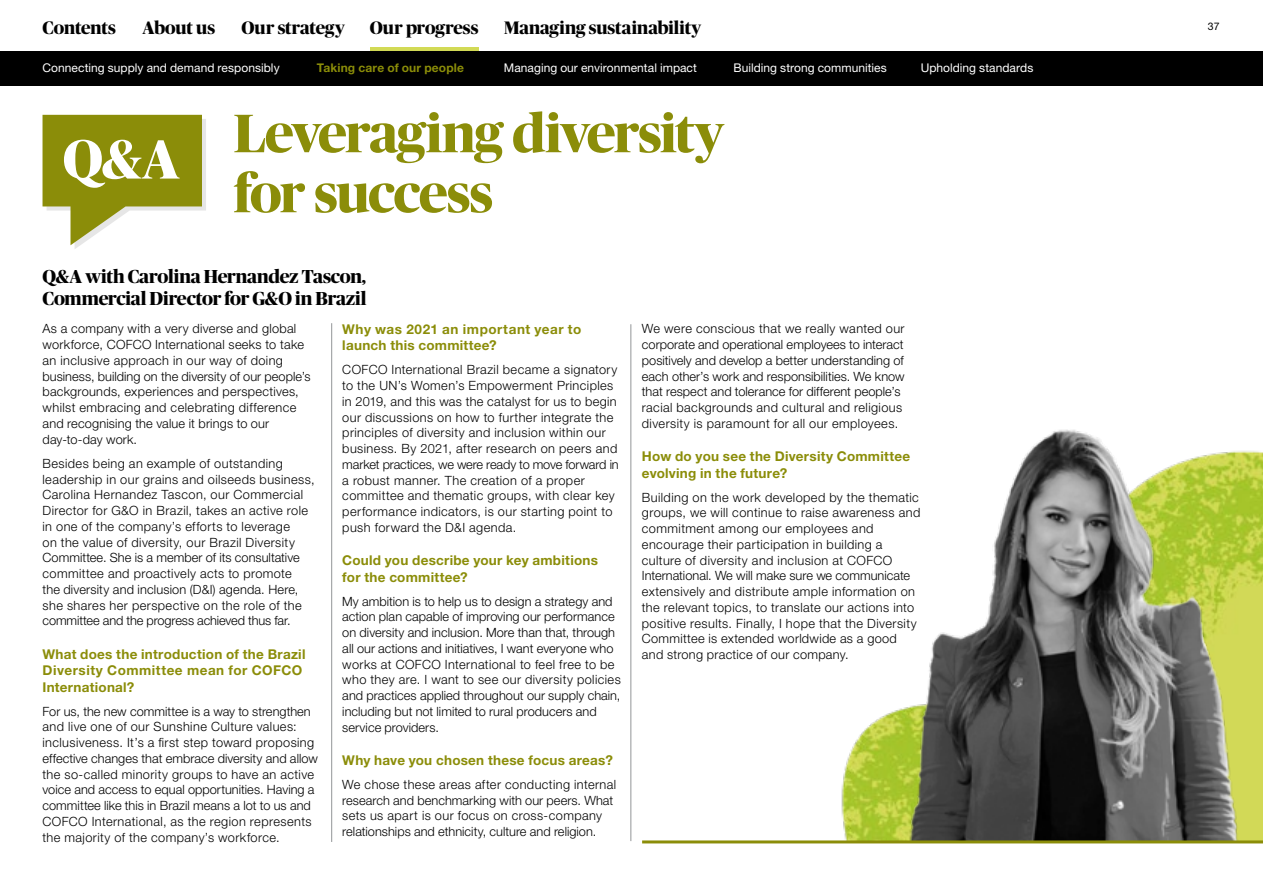
<style>
.page{position:relative;width:1263px;height:893px;background:#fff}
.page>*{position:absolute;margin:0;border:0;box-sizing:border-box;transform-origin:0 0}
.Q_A{font:700 55.2px "Publico Banner";color:#fff}
.Page___H1{font:700 54px/60px "Publico Banner";letter-spacing:-.02em;color:#8b8d09}
.Page___Intro{font:700 18.75px/22.5px "Publico Banner";letter-spacing:-.015em;color:#000}
.t1{font:700 18px "Publico Banner";color:#000}
.Body___H2___Helvetic{font:700 13.5px/16.5px "Helvetica Neue LT Std";letter-spacing:.02em;color:#8b8d09}
.Body___Copy{font:300 12.75px/15.8px "Helvetica Neue LT Std";letter-spacing:.025em;color:#000}
.Body___Copy-2{font:300 12.75px/15.8px "Helvetica Neue LT Std";letter-spacing:.005em;color:#000}
.Navigation_Tabs___Re{font:12px "Helvetica Neue LT Std";letter-spacing:.005em;color:#fff}
.Navigation_Tabs___Gr{font:700 12px "Helvetica Neue LT Std";letter-spacing:.015em;color:#8b8d09}
.t2{font:10.5px "Helvetica Neue LT Std";color:#000}
</style>
<div class="page">
<svg style="left:43px;top:115px;width:163px;height:134px"></svg>
<hr style="left:331px;top:323px;width:1px;height:519px;background:#939598">
<hr style="left:631px;top:324px;width:1px;height:517px;background:#939598">
<div style="left:0;top:51px;width:1263px;height:34px;background:#000"></div>
<img style="left:841px;top:708px;width:63px;height:132px">
<img style="left:904px;top:429px;width:359px;height:411px">
<hr style="left:642px;top:840px;width:621px;height:3px;background:#8b8d09">
<hr style="left:370px;top:48px;width:108px;height:3px;background:#d2da56">
<h3 class="t1" style="left:43px;top:14px;width:75px">Contents</h3>
<h3 class="t1" style="left:142px;top:14px;width:74px">About us</h3>
<h3 class="t1" style="left:242px;top:14px;width:105px">Our strategy</h3>
<h3 class="t1" style="left:370px;top:14px;width:110px">Our progress</h3>
<h3 class="t1" style="left:504px;top:14px;width:199px">Managing sustainability</h3>
<p class="t2" style="left:1208px;top:20px;width:13px">37</p>
<p class="Navigation_Tabs___Re" style="left:43px;top:61px;width:239px">Connecting supply and demand responsibly</p>
<p class="Navigation_Tabs___Gr" style="left:317px;top:61px;width:149px">Taking care of our people</p>
<p class="Navigation_Tabs___Re" style="left:504px;top:61px;width:195px">Managing our environmental impact</p>
<p class="Navigation_Tabs___Re" style="left:733px;top:61px;width:155px">Building strong communities</p>
<p class="Navigation_Tabs___Re" style="left:921px;top:61px;width:114px">Upholding standards</p>
<p class="Q_A" style="left:63px;top:120px;width:118px">Q&amp;A</p>
<p class="Page___H1" style="left:234px;top:100px;width:491px">Leveraging diversity for success</p>
<p class="Page___Intro" style="left:43px;top:264px;width:326px">Q&amp;A with Carolina Hernandez Tascon,<br>Commercial Director for G&amp;O in Brazil</p>
<p class="Body___H2___Helvetic" style="left:342px;top:320px;width:241px">Why was 2021 an important year to launch this committee?</p>
<p class="Body___Copy" style="left:342px;top:362px;width:278px">COFCO International Brazil became a signatory to the UN’s Women’s Empowerment Principles in 2019, and this was the catalyst for us to begin our discussions on how to further integrate the principles of diversity and inclusion within our business. By 2021, after research on peers and market practices, we were ready to move forward in a robust manner. The creation of a proper committee and thematic groups, with clear key performance indicators, is our starting point to push forward the D&amp;I agenda.</p>
<p class="Body___H2___Helvetic" style="left:342px;top:552px;width:257px">Could you describe your key ambitions for the committee?</p>
<p class="Body___Copy-2" style="left:342px;top:593px;width:280px">My ambition is to help us to design a strategy and action plan capable of improving our performance on diversity and inclusion. More than that, through all our actions and initiatives, I want everyone who works at COFCO International to feel free to be who they are. I want to see our diversity policies and practices applied throughout our supply chain, including but not limited to rural producers and service providers.</p>
<p class="Body___H2___Helvetic" style="left:342px;top:752px;width:272px">Why have you chosen these focus areas?</p>
<p class="Body___Copy" style="left:342px;top:776px;width:275px">We chose these areas after conducting internal research and benchmarking with our peers. What sets us apart is our focus on cross-company relationships and ethnicity, culture and religion.</p>
<p class="Body___Copy" style="left:43px;top:321px;width:270px">As a company with a very diverse and global workforce, COFCO International seeks to take an inclusive approach in our way of doing business, building on the diversity of our people’s backgrounds, experiences and perspectives, whilst embracing and celebrating difference and recognising the value it brings to our day-to-day work.</p>
<p class="Body___Copy" style="left:43px;top:455px;width:274px">Besides being an example of outstanding leadership in our grains and oilseeds business, Carolina Hernandez Tascon, our Commercial Director for G&amp;O in Brazil, takes an active role in one of the company’s efforts to leverage<br>on the value of diversity, our Brazil Diversity Committee. She is a member of its consultative committee and proactively acts to promote<br>the diversity and inclusion (D&amp;I) agenda. Here, she shares her perspective on the role of the committee and the progress achieved thus far.</p>
<p class="Body___H2___Helvetic" style="left:43px;top:645px;width:264px">What does the introduction of the Brazil<br>Diversity Committee mean for COFCO<br>International?</p>
<p class="Body___Copy" style="left:43px;top:703px;width:277px">For us, the new committee is a way to strengthen and live one of our Sunshine Culture values: inclusiveness. It’s a first step toward proposing effective changes that embrace diversity and allow the so-called minority groups to have an active voice and access to equal opportunities. Having a committee like this in Brazil means a lot to us and COFCO International, as the region represents the majority of the company’s workforce.</p>
<p class="Body___Copy-2" style="left:642px;top:321px;width:264px">We were conscious that we really wanted our corporate and operational employees to interact positively and develop a better understanding of each other’s work and responsibilities. We know that respect and tolerance for different people’s racial backgrounds and cultural and religious diversity is paramount for all our employees.</p>
<p class="Body___H2___Helvetic" style="left:642px;top:448px;width:270px">How do you see the Diversity Committee evolving in the future?</p>
<p class="Body___Copy" style="left:642px;top:489px;width:280px">Building on the work developed by the thematic groups, we will continue to raise awareness and commitment among our employees and encourage their participation in building a culture of diversity and inclusion at COFCO International. We will make sure we communicate extensively and distribute ample information on the relevant topics, to translate our actions into positive results. Finally, I hope that the Diversity Committee is extended worldwide as a good and strong practice of our company.</p>
</div>
